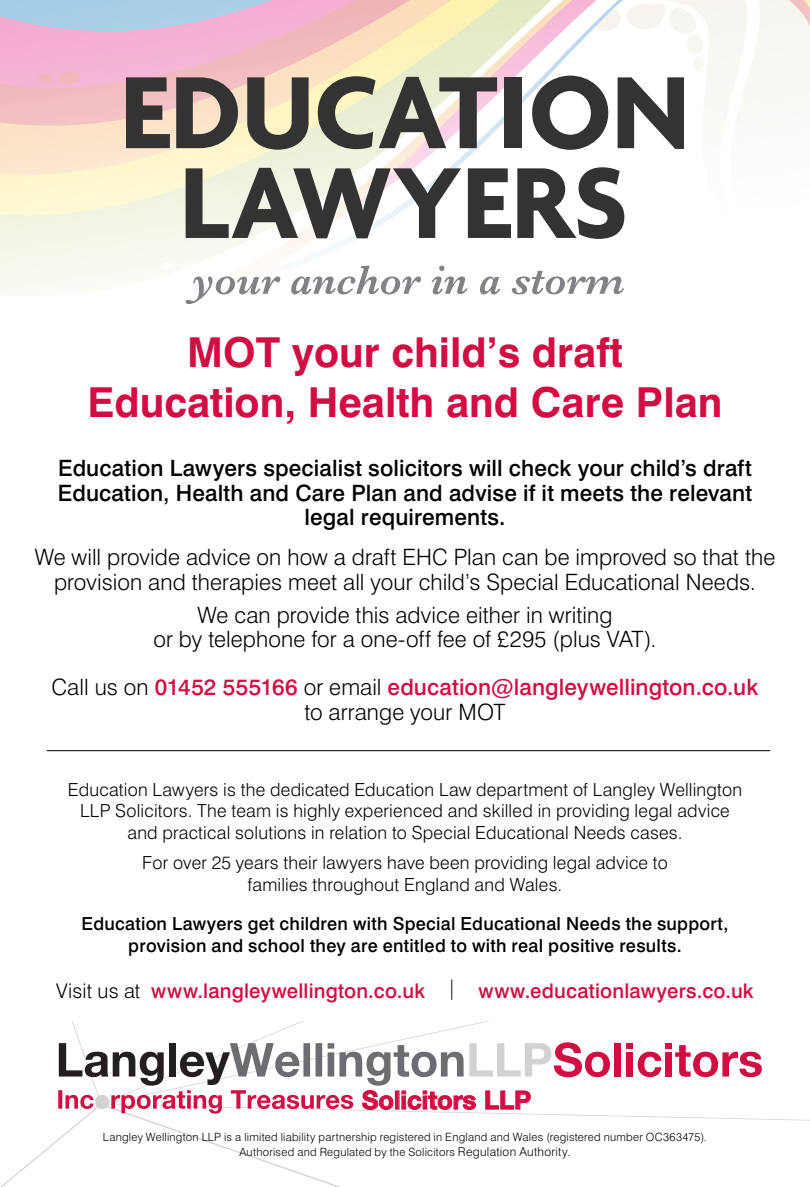
<style>
.page{position:relative;width:810px;height:1187px;background:#fff}
.page>*{position:absolute;margin:0;border:0;box-sizing:border-box;transform-origin:0 0}
.t1{font:700 41.18px/49.5px "Swiss 721 BT";color:#d20d44;text-align:center}
.t2{font:700 25.43px "Helvetica Neue";color:#d20d44}
.t3{font:300 22.5px/24.5px "Swiss 721 BT";letter-spacing:.005em;color:#000;text-align:center}
.t4{font:500 22.5px/24.5px "Swiss 721 BT";letter-spacing:.005em;color:#000;text-align:center}
.t5{font:500 22.5px/24.5px "Swiss 721 BT";letter-spacing:.005em;color:#d20d44;text-align:center}
.t6{font:500 20.25px "Swiss 721 BT";letter-spacing:.01em;color:#d20d44}
.t7{font:300 18px/21.6px "Swiss 721 BT";letter-spacing:.01em;color:#000;text-align:center}
.t8{font:500 18px/21.6px "Swiss 721 BT";letter-spacing:.015em;color:#000;text-align:center}
.t9{font:300 11.25px/14.6px "Swiss 721 BT";letter-spacing:.02em;color:#000;text-align:center}
.s1{font-weight:300;color:#000}
.s2{font-size:12.15px}
</style>
<div class="page">
<svg style="left:0;top:0;width:810px;height:303px"></svg>
<svg style="left:35px;top:69px;width:53px;height:17px"></svg>
<svg style="left:0;top:71px;width:4px;height:8px"></svg>
<svg style="left:159px;top:262px;width:15px;height:8px"></svg>
<svg style="left:2px;top:1021px;width:808px;height:165px"></svg>
<svg style="left:186px;top:276px;width:94px;height:28px"></svg>
<svg style="left:291px;top:265px;width:130px;height:29px"></svg>
<svg style="left:431px;top:265px;width:37px;height:29px"></svg>
<svg style="left:480px;top:276px;width:20px;height:18px"></svg>
<svg style="left:512px;top:271px;width:112px;height:23px"></svg>
<hr style="left:47px;top:750px;width:723px;height:1px;background:#000">
<svg style="left:186px;top:167px;width:438px;height:72px"></svg>
<svg style="left:126px;top:77px;width:44px;height:71px;background:#6d625f"></svg>
<svg style="left:176px;top:77px;width:62px;height:71px;background:#7a7068"></svg>
<svg style="left:247px;top:77px;width:62px;height:73px;background:#878171"></svg>
<svg style="left:318px;top:76px;width:179px;height:73px;background:#99978d"></svg>
<div style="left:505px;top:77px;width:17px;height:71px;background:#333"></div>
<svg style="left:532px;top:0;width:175px;height:150px"></svg>
<h1 class="t1" style="left:87px;top:327px;width:637px">MOT your child’s draft<br>Education, Health and Care Plan</h1>
<p class="t4" style="left:58px;top:456px;width:696px">Education Lawyers specialist solicitors will check your child’s draft<br>Education, Health and Care Plan and advise if it meets the relevant legal requirements.</p>
<p class="t3" style="left:35px;top:544px;width:742px">We will provide advice on how a draft EHC Plan can be improved so that the provision and therapies meet all your child’s Special Educational Needs.</p>
<p class="t3" style="left:153px;top:602px;width:505px">We can provide this advice either in writing<br>or by telephone for a one-off fee of £295 (plus VAT).</p>
<p class="t5" style="left:52px;top:675px;width:708px"><span class="s1">Call us on</span> 01452 555166 <span class="s1">or email</span> education@langleywellington.co.uk <span class="s1">to arrange your MOT</span></p>
<p class="t7" style="left:68px;top:778px;width:676px">Education Lawyers is the dedicated Education Law department of Langley Wellington<br>LLP Solicitors. The team is highly experienced and skilled in providing legal advice and practical solutions in relation to Special Educational Needs cases.</p>
<p class="t7" style="left:142px;top:851px;width:527px">For over 25 years their lawyers have been providing legal advice to families throughout England and Wales.</p>
<p class="t8" style="left:82px;top:912px;width:648px">Education Lawyers get children with Special Educational Needs the support, provision and school they are entitled to with real positive results.</p>
<p class="t6" style="left:56px;top:978px;width:699px"><span class="s1">Visit us at</span> www.langleywellington.co.uk <span class="s1">|</span> www.educationlawyers.co.uk</p>
<h2 class="t2" style="left:362px;top:1080px;width:171px">Solicitors LLP</h2>
<p class="t9" style="left:103px;top:1129px;width:606px">Langley Wellington LLP is a limited liability partnership registered in England and Wales (registered number OC363475).<br>Authorised and Regulated by the Solicitors <span class="s2">Regulation Authority.</span></p>
</div>
